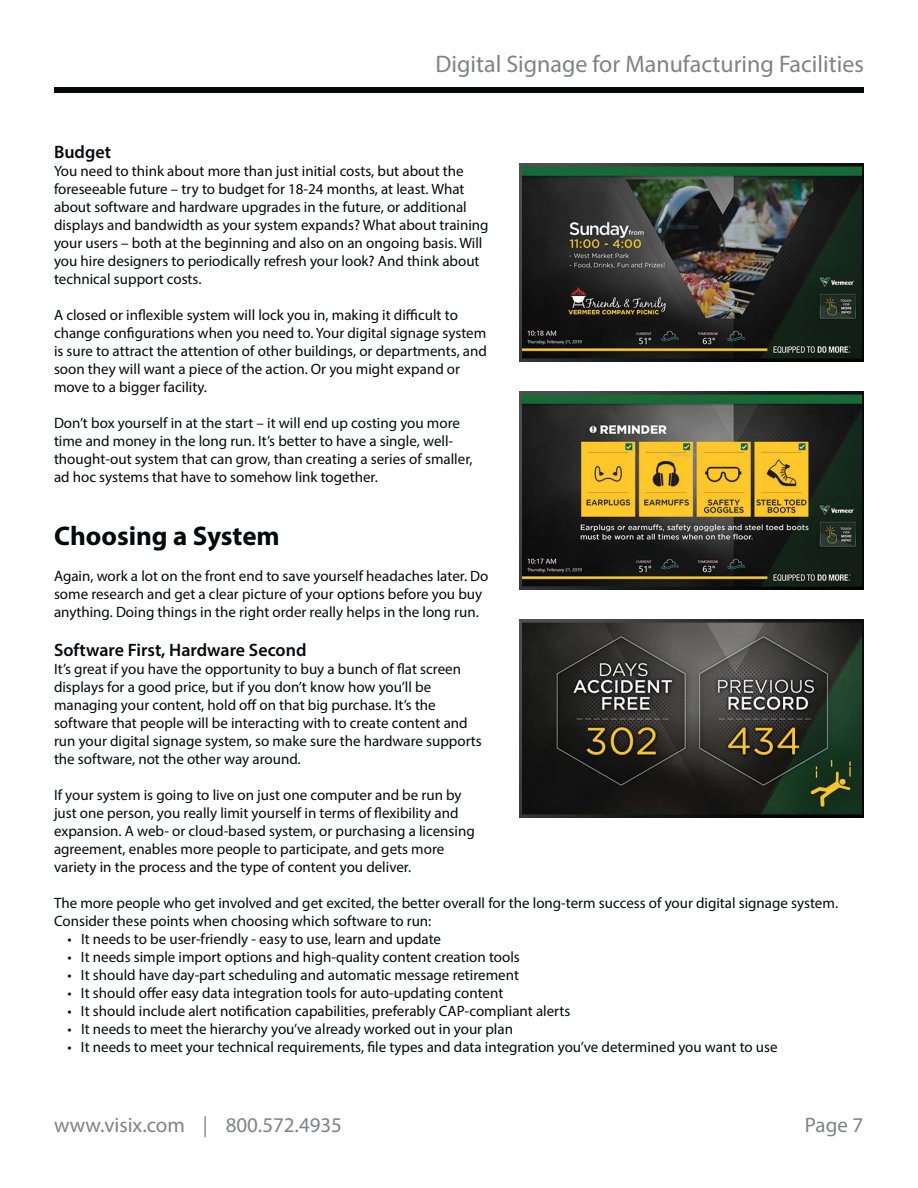
<style>
.page{position:relative;width:918px;height:1188px;background:#fff}
.page>*{position:absolute;margin:0;border:0;box-sizing:border-box;transform-origin:0 0}
.t1{font:700 27px "Myriad Pro";color:#040909}
.t2{font:24px "Myriad Pro";color:#808284}
.t3{font:21px "Myriad Pro";color:#808284}
.t4{font:600 18px "Myriad Pro";color:#040909}
.t5{font:15px/18px "Myriad Pro";color:#040909}
</style>
<div class="page">
<div style="left:54px;top:88px;width:810px;height:5px;background:#040909"></div>
<img style="left:520px;top:164px;width:344px;height:197px">
<img style="left:520px;top:391px;width:344px;height:198px">
<img style="left:520px;top:619px;width:344px;height:198px">
<h2 class="t2" style="left:436px;top:55px;width:430px">Digital Signage for Manufacturing Facilities</h2>
<p class="t4" style="left:54px;top:145px;width:58px">Budget</p>
<p class="t5" style="left:54px;top:163px;width:436px">You need to think about more than just initial costs, but about the foreseeable future – try to budget for 18-24 months, at least. What about software and hardware upgrades in the future, or additional displays and bandwidth as your system expands? What about training your users – both at the beginning and also on an ongoing basis. Will you hire designers to periodically refresh your look? And think about technical support costs.</p>
<p class="t5" style="left:54px;top:307px;width:434px">A closed or inflexible system will lock you in, making it difficult to change configurations when you need to. Your digital signage system is sure to attract the attention of other buildings, or departments, and soon they will want a piece of the action. Or you might expand or move to a bigger facility.</p>
<p class="t5" style="left:54px;top:415px;width:420px">Don’t box yourself in at the start – it will end up costing you more time and money in the long run. It’s better to have a single, well&shy;thought-out system that can grow, than creating a series of smaller, ad hoc systems that have to somehow link together.</p>
<h1 class="t1" style="left:54px;top:525px;width:227px">Choosing a System</h1>
<p class="t5" style="left:54px;top:568px;width:436px">Again, work a lot on the front end to save yourself headaches later. Do some research and get a clear picture of your options before you buy anything. Doing things in the right order really helps in the long run.</p>
<p class="t4" style="left:54px;top:643px;width:254px">Software First, Hardware Second</p>
<p class="t5" style="left:54px;top:662px;width:429px">It’s great if you have the opportunity to buy a bunch of flat screen displays for a good price, but if you don’t know how you’ll be managing your content, hold off on that big purchase. It’s the software that people will be interacting with to create content and run your digital signage system, so make sure the hardware supports the software, not the other way around.</p>
<p class="t5" style="left:54px;top:788px;width:422px">If your system is going to live on just one computer and be run by just one person, you really limit yourself in terms of flexibility and expansion. A web- or cloud-based system, or purchasing a licensing agreement, enables more people to participate, and gets more variety in the process and the type of content you deliver.</p>
<p class="t5" style="left:54px;top:896px;width:786px">The more people who get involved and get excited, the better overall for the long-term success of your digital signage system.<br>Consider these points when choosing which software to run:</p>
<p class="t5" style="left:68px;top:932px;width:375px">• It needs to be user-friendly - easy to use, learn and update</p>
<p class="t5" style="left:68px;top:950px;width:454px">• It needs simple import options and high-quality content creation tools</p>
<p class="t5" style="left:68px;top:968px;width:453px">• It should have day-part scheduling and automatic message retirement</p>
<p class="t5" style="left:68px;top:986px;width:437px">• It should offer easy data integration tools for auto-updating content</p>
<p class="t5" style="left:68px;top:1004px;width:504px">• It should include alert notification capabilities, preferably CAP-compliant alerts</p>
<p class="t5" style="left:68px;top:1022px;width:447px">• It needs to meet the hierarchy you’ve already worked out in your plan</p>
<p class="t5" style="left:68px;top:1040px;width:712px">• It needs to meet your technical requirements, file types and data integration you’ve determined you want to use</p>
<h3 class="t3" style="left:54px;top:1117px;width:290px">www.visix.com | 800.572.4935</h3>
<h3 class="t3" style="left:805px;top:1117px;width:60px">Page 7</h3>
</div>
